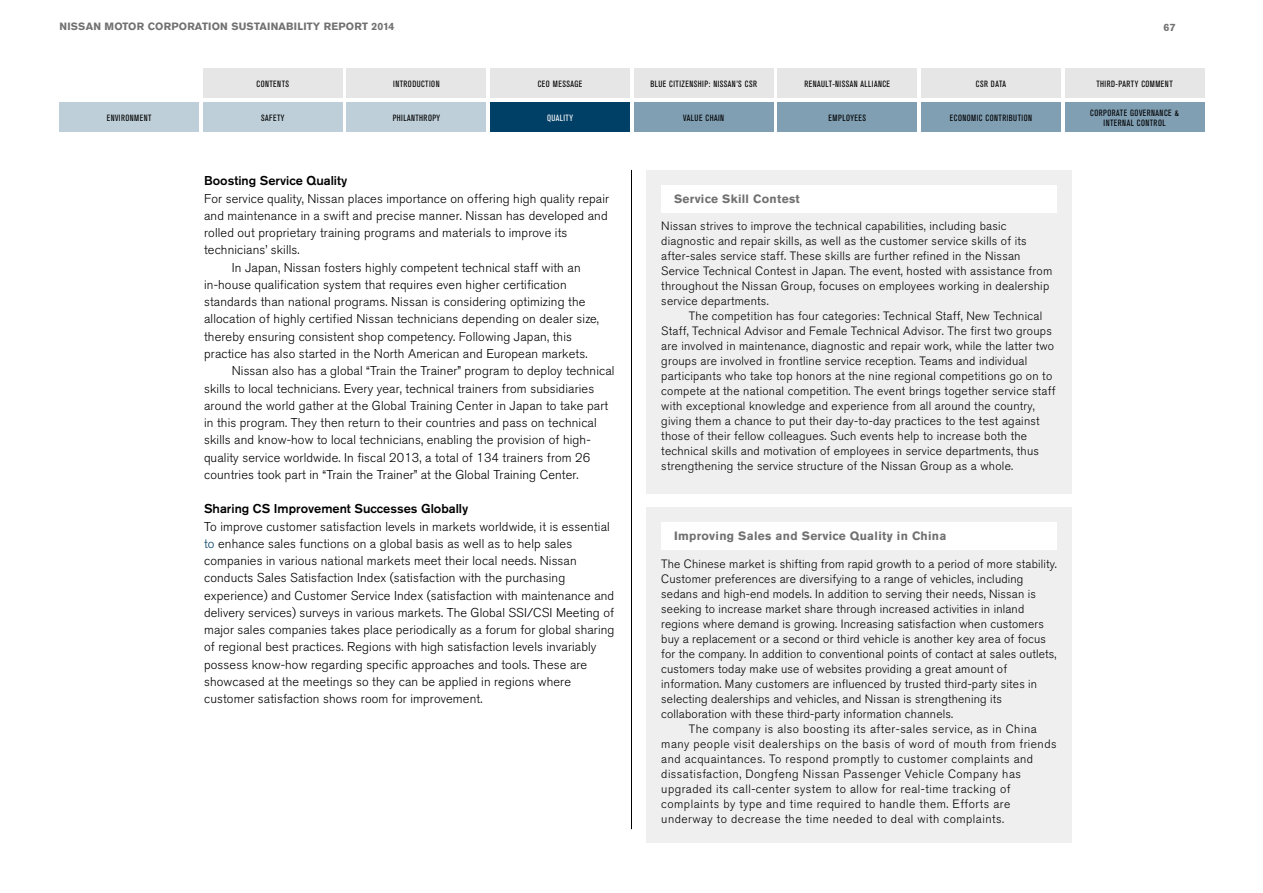
<style>
.page{position:relative;width:1263px;height:893px;background:#fff}
.page>*{position:absolute;margin:0;border:0;box-sizing:border-box;transform-origin:0 0}
.t1{font:300 12.75px/17.2px "Nissan AG";letter-spacing:.01em;color:#000}
.t2{font:500 12.75px "Nissan AG";color:#000}
.t3{font:300 12px/15px "Nissan AG";letter-spacing:.02em;color:#000}
.t4{font:300 12px "Nissan AG";letter-spacing:.04em;color:#000}
.t5{font:700 12px "Nissan AG";letter-spacing:.025em;color:#727171}
.t6{font:700 10.5px "Nissan AG";letter-spacing:.02em;color:#727171}
.t7{font:condensed 9px/10.5px "Nissan AG";letter-spacing:.05em;color:#000;text-align:center}
.t8{font:condensed 9px "Nissan AG";letter-spacing:.05em;color:#fff}
.s1{color:#003f66}
</style>
<div class="page">
<hr style="left:631px;top:170px;width:1px;height:659px;background:#000">
<div style="left:646px;top:170px;width:425px;height:323px;background:#efefef"></div>
<div style="left:661px;top:185px;width:396px;height:28px;background:#fff"></div>
<div style="left:646px;top:507px;width:425px;height:336px;background:#efefef"></div>
<div style="left:661px;top:522px;width:396px;height:28px;background:#fff"></div>
<div style="left:203px;top:102px;width:139px;height:30px;background:#bfcfd9"></div>
<div style="left:347px;top:102px;width:139px;height:30px;background:#bfcfd9"></div>
<div style="left:490px;top:102px;width:140px;height:30px;background:#003f66"></div>
<div style="left:921px;top:102px;width:139px;height:30px;background:#809fb3"></div>
<div style="left:778px;top:102px;width:139px;height:30px;background:#809fb3"></div>
<div style="left:634px;top:102px;width:139px;height:30px;background:#809fb3"></div>
<div style="left:778px;top:68px;width:139px;height:30px;background:#e6e6e6"></div>
<div style="left:1065px;top:102px;width:139px;height:30px;background:#809fb3"></div>
<div style="left:490px;top:68px;width:140px;height:30px;background:#e6e6e6"></div>
<div style="left:634px;top:68px;width:139px;height:30px;background:#e6e6e6"></div>
<div style="left:347px;top:68px;width:139px;height:30px;background:#e6e6e6"></div>
<div style="left:203px;top:68px;width:139px;height:30px;background:#e6e6e6"></div>
<div style="left:921px;top:68px;width:139px;height:30px;background:#e6e6e6"></div>
<div style="left:1065px;top:68px;width:139px;height:30px;background:#e6e6e6"></div>
<div style="left:60px;top:102px;width:139px;height:30px;background:#bfcfd9"></div>
<p class="t6" style="left:60px;top:20px;width:336px">NISSAN MOTOR CORPORATION SUSTAINABILITY REPORT 2014</p>
<p class="t6" style="left:1164px;top:21px;width:13px">67</p>
<p class="t7" style="left:107px;top:113px;width:46px">ENVIRONMENT</p>
<p class="t7" style="left:256px;top:79px;width:34px">CONTENTS</p>
<p class="t7" style="left:393px;top:79px;width:48px">INTRODUCTION</p>
<p class="t7" style="left:538px;top:79px;width:46px">CEO MESSAGE</p>
<p class="t7" style="left:650px;top:79px;width:108px">BLUE CITIZENSHIP: NISSAN’S CSR</p>
<p class="t7" style="left:976px;top:79px;width:32px">CSR DATA</p>
<p class="t7" style="left:1096px;top:79px;width:78px">THIRD-PARTY COMMENT</p>
<p class="t7" style="left:804px;top:79px;width:87px">RENAULT-NISSAN ALLIANCE</p>
<p class="t7" style="left:261px;top:113px;width:25px">SAFETY</p>
<p class="t7" style="left:393px;top:113px;width:49px">PHILANTHROPY</p>
<p class="t8" style="left:547px;top:113px;width:27px">QUALITY</p>
<p class="t7" style="left:683px;top:113px;width:43px">VALUE CHAIN</p>
<p class="t7" style="left:829px;top:113px;width:39px">EMPLOYEES</p>
<p class="t7" style="left:950px;top:113px;width:84px">ECONOMIC CONTRIBUTION</p>
<p class="t2" style="left:204px;top:173px;width:145px">Boosting Service Quality</p>
<p class="t1" style="left:204px;top:190px;width:407px">For service quality, Nissan places importance on offering high quality repair</p>
<p class="t1" style="left:204px;top:207px;width:405px">and maintenance in a swift and precise manner. Nissan has developed and</p>
<p class="t1" style="left:204px;top:224px;width:365px">rolled out proprietary training programs and materials to improve its</p>
<p class="t1" style="left:204px;top:242px;width:97px">technicians’ skills.</p>
<p class="t1" style="left:232px;top:259px;width:350px">In Japan, Nissan fosters highly competent technical staff with an</p>
<p class="t1" style="left:204px;top:276px;width:364px">in-house qualification system that requires even higher certification</p>
<p class="t1" style="left:204px;top:293px;width:383px">standards than national programs. Nissan is considering optimizing the</p>
<p class="t1" style="left:204px;top:311px;width:396px">allocation of highly certified Nissan technicians depending on dealer size,</p>
<p class="t1" style="left:204px;top:328px;width:369px">thereby ensuring consistent shop competency. Following Japan, this</p>
<p class="t1" style="left:204px;top:345px;width:385px">practice has also started in the North American and European markets.</p>
<p class="t1" style="left:232px;top:362px;width:384px">Nissan also has a global “Train the Trainer” program to deploy technical</p>
<p class="t1" style="left:204px;top:380px;width:392px">skills to local technicians. Every year, technical trainers from subsidiaries</p>
<p class="t1" style="left:204px;top:397px;width:406px">around the world gather at the Global Training Center in Japan to take part</p>
<p class="t1" style="left:204px;top:414px;width:394px">in this program. They then return to their countries and pass on technical</p>
<p class="t1" style="left:204px;top:431px;width:388px">skills and know-how to local technicians, enabling the provision of high-</p>
<p class="t1" style="left:204px;top:449px;width:388px">quality service worldwide. In fiscal 2013, a total of 134 trainers from 26</p>
<p class="t1" style="left:204px;top:466px;width:376px">countries took part in “Train the Trainer” at the Global Training Center.</p>
<p class="t2" style="left:204px;top:501px;width:266px">Sharing CS Improvement Successes Globally</p>
<p class="t1" style="left:204px;top:518px;width:412px">To improve customer satisfaction levels in markets worldwide, it is essential <span class="s1">to</span> enhance sales functions on a global basis as well as to help sales companies in various national markets meet their local needs. Nissan conducts Sales Satisfaction Index (satisfaction with the purchasing experience) and Customer Service Index (satisfaction with maintenance and delivery services) surveys in various markets. The Global SSI/CSI Meeting of major sales companies takes place periodically as a forum for global sharing of regional best practices. Regions with high satisfaction levels invariably possess know-how regarding specific approaches and tools. These are showcased at the meetings so they can be applied in regions where customer satisfaction shows room for improvement.</p>
<p class="t5" style="left:674px;top:192px;width:127px">Service Skill Contest</p>
<p class="t3" style="left:661px;top:219px;width:393px">Nissan strives to improve the technical capabilities, including basic diagnostic and repair skills, as well as the customer service skills of its after-sales service staff. These skills are further refined in the Nissan Service Technical Contest in Japan. The event, hosted with assistance from throughout the Nissan Group, focuses on employees working in dealership service departments.</p>
<p class="t3" style="left:661px;top:309px;width:396px;text-indent:28px">The competition has four categories: Technical Staff, New Technical Staff, Technical Advisor and Female Technical Advisor. The first two groups are involved in maintenance, diagnostic and repair work, while the latter two groups are involved in frontline service reception. Teams and individual participants who take top honors at the nine regional competitions go on to compete at the national competition. The event brings together service staff with exceptional knowledge and experience from all around the country, giving them a chance to put their day-to-day practices to the test against those of their fellow colleagues. Such events help to increase both the technical skills and motivation of employees in service departments, thus strengthening the service structure of the Nissan Group as a whole.</p>
<p class="t5" style="left:674px;top:529px;width:274px">Improving Sales and Service Quality in China</p>
<p class="t3" style="left:661px;top:557px;width:397px">The Chinese market is shifting from rapid growth to a period of more stability.</p>
<p class="t3" style="left:661px;top:572px;width:364px">Customer preferences are diversifying to a range of vehicles, including</p>
<p class="t3" style="left:661px;top:587px;width:376px">sedans and high-end models. In addition to serving their needs, Nissan is</p>
<p class="t3" style="left:661px;top:602px;width:365px">seeking to increase market share through increased activities in inland</p>
<p class="t3" style="left:661px;top:617px;width:384px">regions where demand is growing. Increasing satisfaction when customers</p>
<p class="t3" style="left:661px;top:632px;width:386px">buy a replacement or a second or third vehicle is another key area of focus</p>
<p class="t3" style="left:661px;top:647px;width:397px">for the company. In addition to conventional points of contact at sales outlets,</p>
<p class="t3" style="left:661px;top:662px;width:347px">customers today make use of websites providing a great amount of</p>
<p class="t3" style="left:661px;top:677px;width:377px">information. Many customers are influenced by trusted third-party sites in</p>
<p class="t3" style="left:661px;top:692px;width:342px">selecting dealerships and vehicles, and Nissan is strengthening its</p>
<p class="t3" style="left:661px;top:707px;width:293px">collaboration with these third-party information channels.</p>
<p class="t4" style="left:689px;top:723px;width:349px">The company is also boosting its after-sales service, as in China</p>
<p class="t4" style="left:661px;top:738px;width:397px">many people visit dealerships on the basis of word of mouth from friends</p>
<p class="t4" style="left:661px;top:753px;width:373px">and acquaintances. To respond promptly to customer complaints and</p>
<p class="t4" style="left:661px;top:768px;width:361px">dissatisfaction, Dongfeng Nissan Passenger Vehicle Company has</p>
<p class="t4" style="left:661px;top:783px;width:351px">upgraded its call-center system to allow for real-time tracking of</p>
<p class="t4" style="left:661px;top:798px;width:351px">complaints by type and time required to handle them. Efforts are</p>
<p class="t4" style="left:661px;top:813px;width:344px">underway to decrease the time needed to deal with complaints.</p>
<p class="t7" style="left:1090px;top:107px;width:90px">CORPORATE GOVERNANCE &amp;<br>INTERNAL CONTROL</p>
</div>
